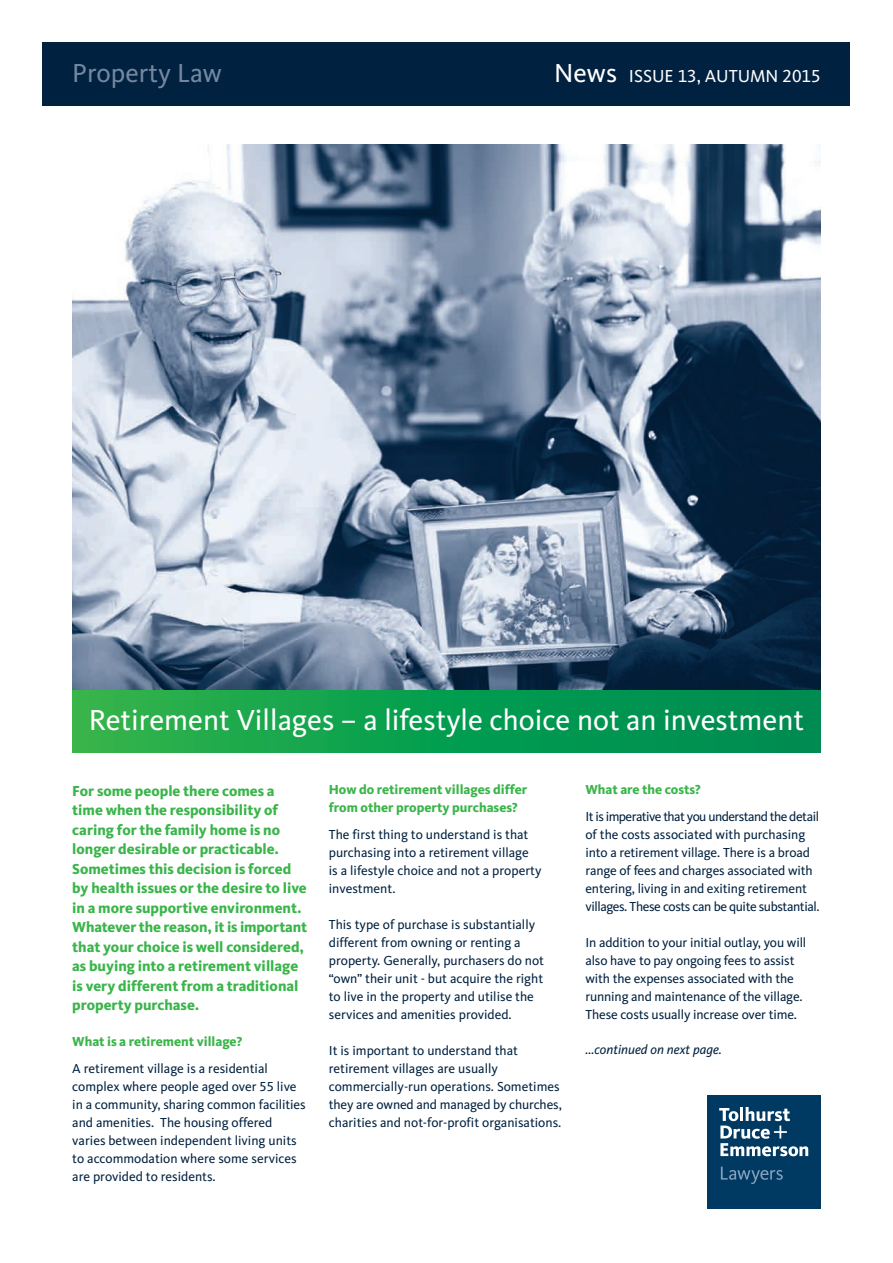
<style>
.page{position:relative;width:893px;height:1263px;background:#fff}
.page>*{position:absolute;margin:0;border:0;box-sizing:border-box;transform-origin:0 0}
.t1{font:30px "Kievit Offc";color:#fff}
.t2{font:27px "Kievit Offc";color:#7388a0}
.t3{font:18px "Kievit Offc";color:#fff}
.t4{font:800 15px/19.5px "Kievit Offc";color:#3ab54a}
.t5{font:13.5px/18px "Kievit Offc";color:#002140}
.t6{font:800 13.5px/18px "Kievit Offc";color:#3ab54a}
.t7{font:italic 13.5px "Kievit Offc";color:#002140}
.s1{font-size:27px}
</style>
<div class="page">
<div style="left:43px;top:43px;width:807px;height:63px;background:#002140"></div>
<div style="left:707px;top:1095px;width:114px;height:114px;background:#003a62"></div>
<svg style="left:721px;top:1166px;width:62px;height:18px"></svg>
<svg style="left:719px;top:1107px;width:89px;height:49px"></svg>
<img style="left:72px;top:145px;width:749px;height:545px">
<div style="left:72px;top:690px;width:749px;height:62px;background:linear-gradient(to right,#2ab44b,#008953)"></div>
<h2 class="t2" style="left:72px;top:57px;width:151px">Property Law</h2>
<h3 class="t3" style="left:554px;top:65px;width:268px"><span class="s1">News</span> ISSUE 13, AUTUMN 2015</h3>
<h1 class="t1" style="left:89px;top:703px;width:717px">Retirement Villages – a lifestyle choice not an investment</h1>
<p class="t4" style="left:72px;top:781px;width:236px">For some people there comes a time when the responsibility of caring for the family home is no longer desirable or practicable.<br>Sometimes this decision is forced by health issues or the desire to live in a more supportive environment.<br>Whatever the reason, it is important that your choice is well considered, as buying into a retirement village is very different from a traditional property purchase.</p>
<p class="t6" style="left:72px;top:1032px;width:171px">What is a retirement village?</p>
<p class="t5" style="left:72px;top:1060px;width:235px">A retirement village is a residential complex where people aged over 55 live in a community, sharing common facilities and amenities. The housing offered varies between independent living units to accommodation where some services are provided to residents.</p>
<p class="t6" style="left:329px;top:781px;width:200px">How do retirement villages differ from other property purchases?</p>
<p class="t5" style="left:329px;top:826px;width:214px">The first thing to understand is that purchasing into a retirement village<br>is a lifestyle choice and not a property investment.</p>
<p class="t5" style="left:329px;top:916px;width:217px">This type of purchase is substantially different from owning or renting a property. Generally, purchasers do not “own” their unit - but acquire the right to live in the property and utilise the services and amenities provided.</p>
<p class="t5" style="left:329px;top:1042px;width:234px">It is important to understand that retirement villages are usually commercially-run operations. Sometimes they are owned and managed by churches, charities and not-for-profit organisations.</p>
<p class="t6" style="left:585px;top:781px;width:117px">What are the costs?</p>
<p class="t5" style="left:585px;top:808px;width:236px">It is imperative that you understand the detail of the costs associated with purchasing into a retirement village. There is a broad range of fees and charges associated with entering, living in and exiting retirement villages. These costs can be quite substantial.</p>
<p class="t5" style="left:585px;top:934px;width:222px">In addition to your initial outlay, you will also have to pay ongoing fees to assist with the expenses associated with the running and maintenance of the village.<br>These costs usually increase over time.</p>
<p class="t7" style="left:585px;top:1041px;width:138px">...continued on next page.</p>
</div>
